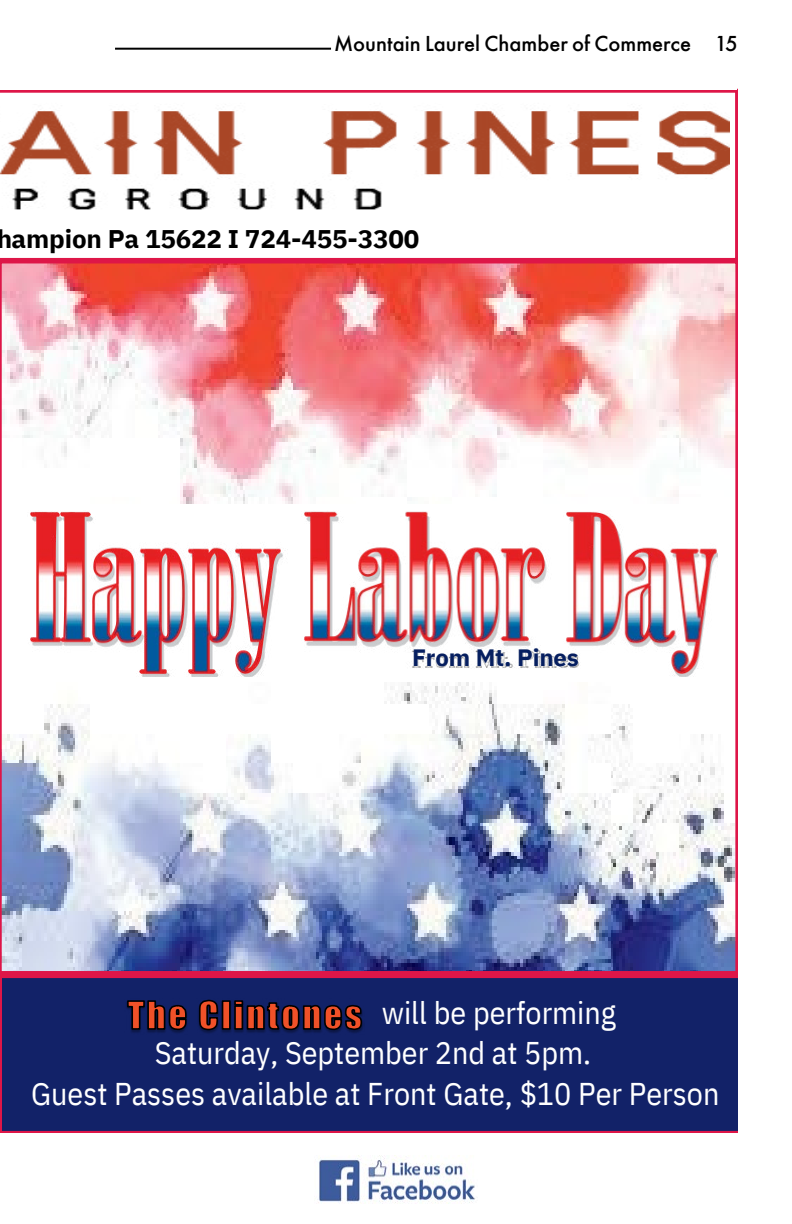
<style>
.page{position:relative;width:792px;height:1224px;background:#fff}
.page>*{position:absolute;margin:0;border:0;box-sizing:border-box;transform-origin:0 0}
.t1{font:31.4px "IBM Plex Sans Cond";color:#fff}
.t2{font:700 25.4px "IBM Plex Sans";letter-spacing:-.005em;color:#000}
.t3{font:700 23.6px "IBM Plex Sans";letter-spacing:-.005em;color:#061f60}
.t4{font:500 20px "Futura";color:#000}
</style>
<div class="page">
<svg style="left:0;top:89px;width:738px;height:173px"></svg>
<img style="left:0;top:93px;width:729px;height:120px">
<div style="left:2px;top:974px;width:736px;height:159px;background:#122268"></div>
<img style="left:125px;top:999px;width:240px;height:35px">
<svg style="left:126px;top:999px;width:237px;height:32px"></svg>
<svg style="left:0;top:975px;width:2px;height:158px"></svg>
<img style="left:0;top:259px;width:737px;height:716px">
<div style="left:9px;top:505px;width:720px;height:177px;background:#fff"></div>
<img style="left:20px;top:503px;width:271px;height:181px">
<img style="left:294px;top:503px;width:262px;height:144px">
<img style="left:556px;top:503px;width:172px;height:181px">
<img style="left:397px;top:638px;width:197px;height:50px">
<hr style="left:115px;top:48px;width:216px;height:2px;background:#000">
<img style="left:317px;top:1155px;width:158px;height:48px">
<p class="t4" style="left:334px;top:30px;width:405px">Mountain Laurel Chamber of Commerce 15</p>
<p class="t2" style="left:-4px;top:219px;width:425px">hampion Pa 15622 I 724-455-3300</p>
<p class="t3" style="left:412px;top:639px;width:168px">From Mt. Pines</p>
<p class="t1" style="left:382px;top:989px;width:236px">will be performing</p>
<p class="t1" style="left:155px;top:1029px;width:438px">Saturday, September 2nd at 5pm.</p>
<p class="t1" style="left:31px;top:1070px;width:690px">Guest Passes available at Front Gate, $10 Per Person</p>
</div>
